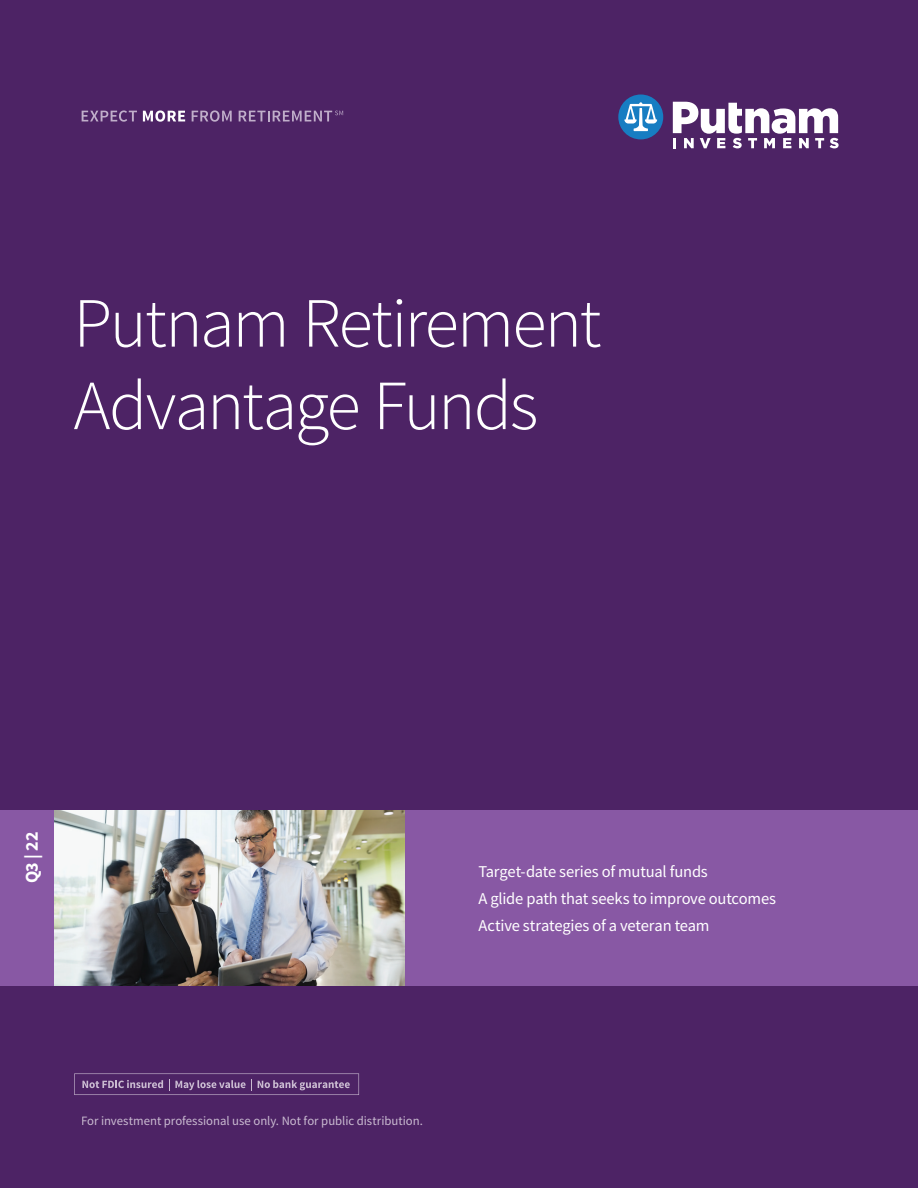
<style>
.page{position:relative;width:918px;height:1188px;background:#fff}
.page>*{position:absolute;margin:0;border:0;box-sizing:border-box;transform-origin:0 0}
.t1{font:300 70.5px/82.5px "Source Sans Pro";letter-spacing:-.03em;color:#fff}
.t2{font:700 18px "Source Sans Pro";color:#fff}
.t3{font:16.5px/27px "Source Sans Pro";letter-spacing:-.015em;color:#fff}
.t4{font:12.75px "Source Sans Pro";color:#cabbd1}
</style>
<div class="page">
<div style="left:0;top:0;width:918px;height:811px;background:#4d2365"></div>
<div style="left:0;top:979px;width:918px;height:209px;background:#4d2365"></div>
<svg style="left:618px;top:94px;width:45px;height:45px"></svg>
<svg style="left:673px;top:102px;width:166px;height:46px"></svg>
<div style="left:0;top:810px;width:918px;height:176px;background:#8858a4"></div>
<img style="left:54px;top:810px;width:351px;height:176px">
<svg style="left:82px;top:110px;width:55px;height:12px"></svg>
<svg style="left:143px;top:110px;width:42px;height:12px"></svg>
<svg style="left:192px;top:110px;width:40px;height:12px"></svg>
<svg style="left:239px;top:111px;width:104px;height:10px"></svg>
<svg style="left:74px;top:1073px;width:285px;height:22px"></svg>
<h1 class="t1" style="left:73px;top:282px;width:529px">Putnam Retirement<br>Advantage Funds</h1>
<p class="t2" style="left:20px;top:883px;width:53px;rotate:-90deg">Q3 | 22</p>
<p class="t3" style="left:478px;top:858px;width:299px">Target-date series of mutual funds<br>A glide path that seeks to improve outcomes<br>Active strategies of a veteran team</p>
<p class="t4" style="left:81px;top:1113px;width:343px">For investment professional use only. Not for public distribution.</p>
</div>
